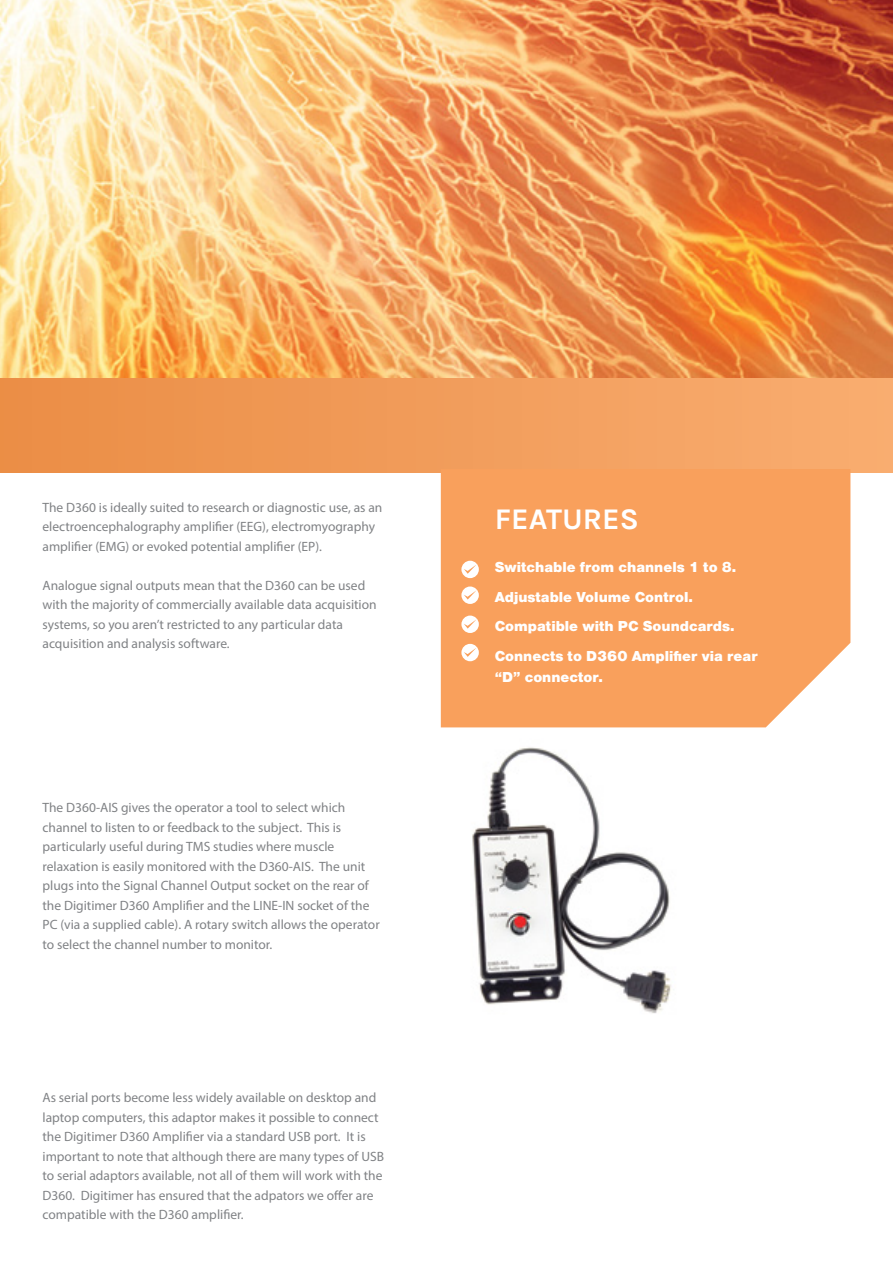
<style>
.page{position:relative;width:893px;height:1263px;background:#fff}
.page>*{position:absolute;margin:0;border:0;box-sizing:border-box;transform-origin:0 0}
.t1{font:700 30px "Karla";color:#fff}
.t2{font:15px/29.5px "Helvetica Bld";color:#fff}
.t3{font:13.5px/19.5px "Myriad Pro";color:#808285}
</style>
<div class="page">
<img style="left:0;top:0;width:893px;height:378px">
<div style="left:0;top:378px;width:893px;height:94px;background:linear-gradient(to right,#ea8d46,#f9ad70)"></div>
<img style="left:472px;top:747px;width:199px;height:267px">
<div style="left:441px;top:469px;width:409px;height:258px;background:#f9a05c"></div>
<svg style="left:461px;top:561px;width:18px;height:17px"></svg>
<svg style="left:461px;top:644px;width:18px;height:17px"></svg>
<svg style="left:461px;top:616px;width:18px;height:17px"></svg>
<svg style="left:461px;top:586px;width:18px;height:18px"></svg>
<p class="t3" style="left:43px;top:497px;width:341px">The D360 is ideally suited to research or diagnostic use, as an electroencephalography amplifier (EEG), electromyography amplifier (EMG) or evoked potential amplifier (EP).</p>
<p class="t3" style="left:43px;top:575px;width:336px">Analogue signal outputs mean that the D360 can be used with the majority of commercially available data acquisition systems, so you aren’t restricted to any particular data acquisition and analysis software.</p>
<p class="t3" style="left:43px;top:798px;width:339px">The D360-AIS gives the operator a tool to select which channel to listen to or feedback to the subject. This is particularly useful during TMS studies where muscle relaxation is easily monitored with the D360-AIS. The unit plugs into the Signal Channel Output socket on the rear of the Digitimer D360 Amplifier and the LINE-IN socket of the PC (via a supplied cable). A rotary switch allows the operator to select the channel number to monitor.</p>
<p class="t3" style="left:43px;top:1088px;width:343px">As serial ports become less widely available on desktop and laptop computers, this adaptor makes it possible to connect the Digitimer D360 Amplifier via a standard USB port. It is important to note that although there are many types of USB to serial adaptors available, not all of them will work with the D360. Digitimer has ensured that the adpators we offer are compatible with the D360 amplifier.</p>
<h1 class="t1" style="left:495px;top:502px;width:142px">FEATURES</h1>
<p class="t2" style="left:495px;top:554px;width:265px">Switchable from channels 1 to 8.<br>Adjustable Volume Control.<br>Compatible with PC Soundcards.<br>Connects to D360 Amplifier via rear</p>
<p class="t2" style="left:495px;top:663px;width:110px">“D” connector.</p>
</div>
